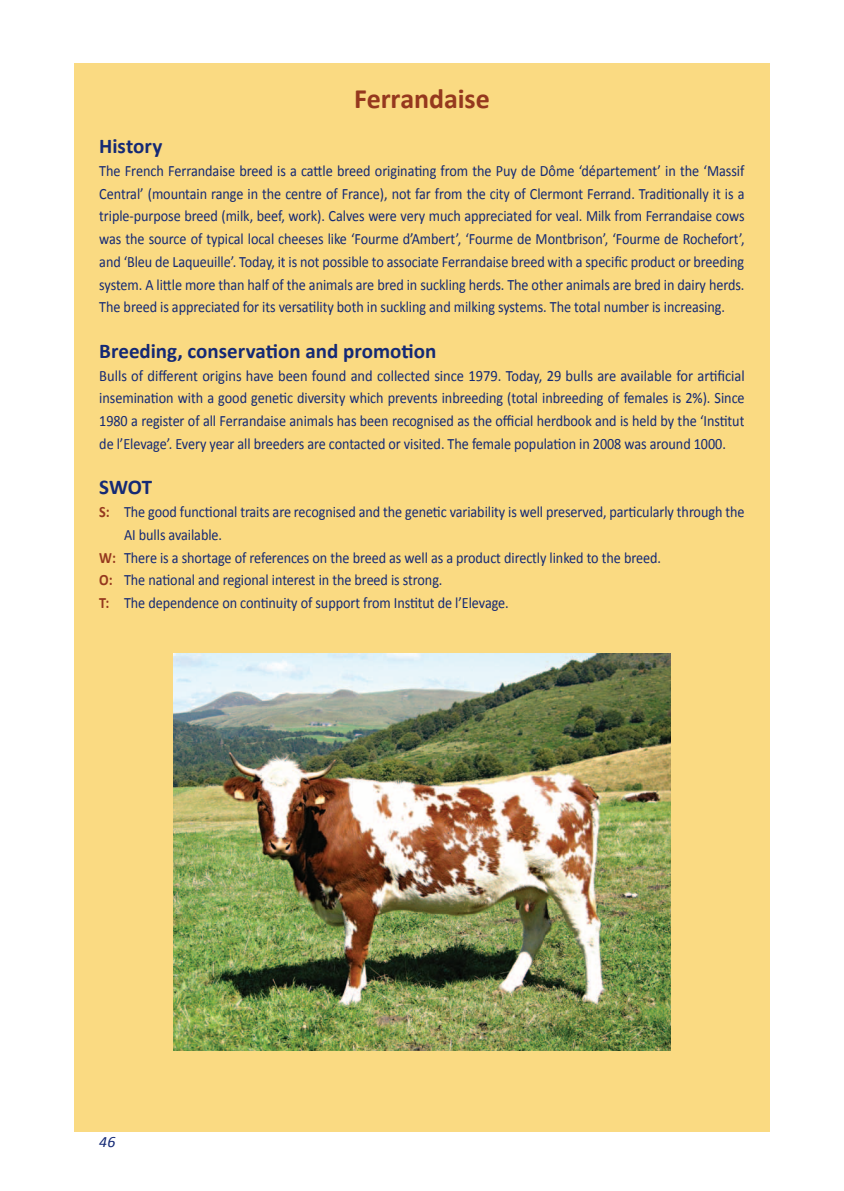
<style>
.page{position:relative;width:844px;height:1191px;background:#fff}
.page>*{position:absolute;margin:0;border:0;box-sizing:border-box;transform-origin:0 0}
.kop_1_BC{font:700 28px "Calibri";letter-spacing:-.005em;color:#95381e}
.kop_2_BC{font:700 21px "Calibri";color:#142975}
.basis_BC{font:15.75px/22.8px "Calibri";letter-spacing:-.005em;color:#142975;text-align:justify;scale:.9 1}
.basis_BC-2{font:15.75px/22.8px "Calibri";letter-spacing:-.005em;color:#142975;text-align:justify;scale:.92 1}
.SWOT-BC{font:15.75px/22.8px "Calibri";letter-spacing:-.005em;color:#142975;scale:.9 1}
.Voettekst{font:italic 15.75px "Calibri";color:#142975}
.s1{font-weight:700;color:#95381e}
</style>
<div class="page">
<div style="left:74px;top:63px;width:695px;height:1068px;background:#fada82"></div>
<img style="left:174px;top:653px;width:496px;height:397px">
<p class="kop_1_BC" style="left:354px;top:81px;width:137px">Ferrandaise</p>
<p class="kop_2_BC" style="left:99px;top:133px;width:65px">History</p>
<p class="basis_BC" style="left:99px;top:158px;width:718px">The French Ferrandaise breed is a cattle breed originating from the Puy de Dôme ‘département’ in the ‘Massif Central’ (mountain range in the centre of France), not far from the city of Clermont Ferrand. Traditionally it is a triple-purpose breed (milk, beef, work). Calves were very much appreciated for veal. Milk from Ferrandaise cows was the source of typical local cheeses like ‘Fourme d’Ambert’, ‘Fourme de Montbrison’, ‘Fourme de Rochefort’, and ‘Bleu de Laqueuille’. Today, it is not possible to associate Ferrandaise breed with a specific product or breeding system. A little more than half of the animals are bred in suckling herds. The other animals are bred in dairy herds.<br>The breed is appreciated for its versatility both in suckling and milking systems. The total number is increasing.</p>
<p class="kop_2_BC" style="left:99px;top:338px;width:338px">Breeding, conservation and promotion</p>
<p class="basis_BC-2" style="left:99px;top:363px;width:702px">Bulls of different origins have been found and collected since 1979. Today, 29 bulls are available for artificial insemination with a good genetic diversity which prevents inbreeding (total inbreeding of females is 2%). Since 1980 a register of all Ferrandaise animals has been recognised as the official herdbook and is held by the ‘Institut de l’Elevage’. Every year all breeders are contacted or visited. The female population in 2008 was around 1000.</p>
<p class="kop_2_BC" style="left:99px;top:474px;width:54px">SWOT</p>
<p class="SWOT-BC" style="left:124px;top:500px;width:690px;text-indent:-25px"><span class="s1">S:</span> The good functional traits are recognised and the genetic variability is well preserved, particularly through the<br>AI bulls available.</p>
<p class="SWOT-BC" style="left:99px;top:545px;width:625px"><span class="s1">W:</span> There is a shortage of references on the breed as well as a product directly linked to the breed.</p>
<p class="SWOT-BC" style="left:99px;top:568px;width:383px"><span class="s1">O:</span> The national and regional interest in the breed is strong.</p>
<p class="SWOT-BC" style="left:99px;top:591px;width:456px"><span class="s1">T:</span> The dependence on continuity of support from Institut de l’Elevage.</p>
<p class="Voettekst" style="left:99px;top:1132px;width:18px">46</p>
</div>
